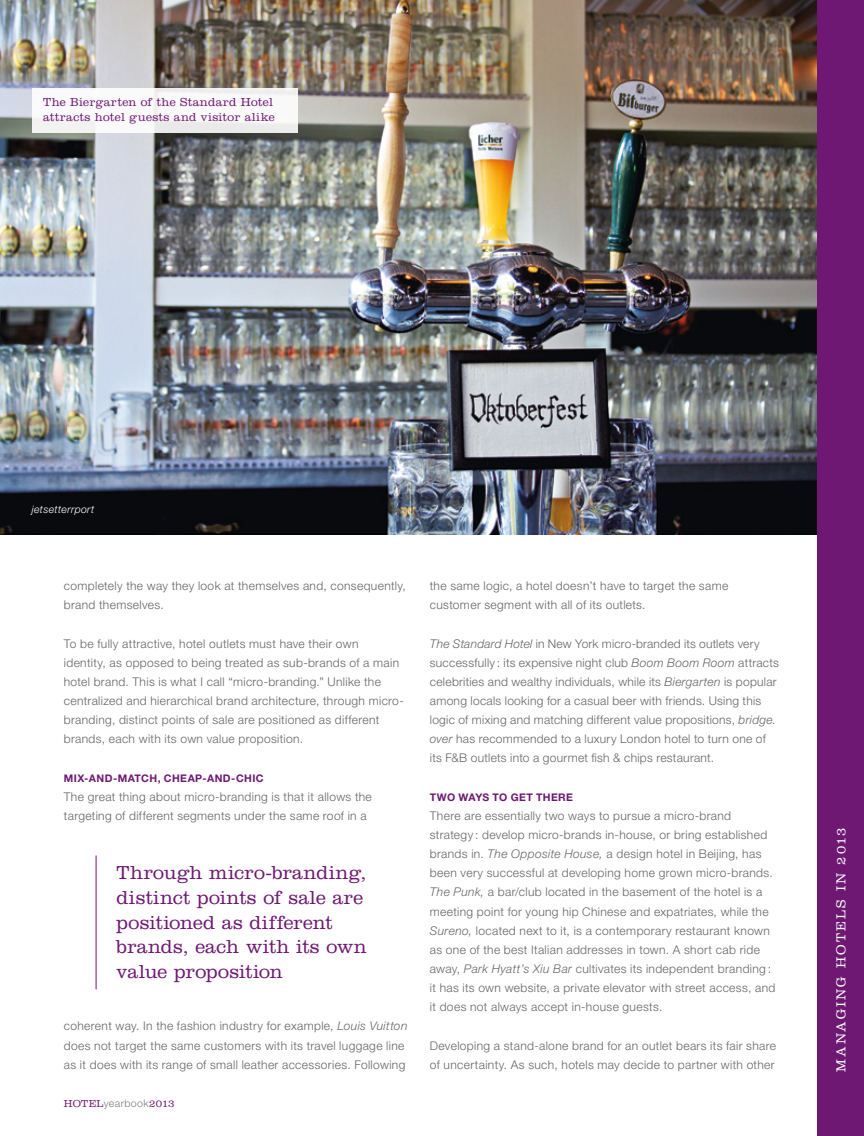
<style>
.page{position:relative;width:864px;height:1136px;background:#fff}
.page>*{position:absolute;margin:0;border:0;box-sizing:border-box;transform-origin:0 0}
.t1{font:300 19.5px/24.8px "Clarendon";letter-spacing:.005em;color:#6e1873}
.t2{font:300 13.5px "Clarendon";letter-spacing:.125em;color:#fff}
.t3{font:300 12px/19.2px "Helvetica Neue";letter-spacing:.03em;color:#646567}
.t4{font:300 12px/15px "Clarendon";letter-spacing:.025em;color:#6e1873}
.t5{font:700 10.5px "Helvetica Neue";letter-spacing:.04em;color:#6e1873}
.t6{font:300 10.5px "Clarendon";letter-spacing:.025em;color:#6e1873}
.t7{font:italic 300 10.5px "Helvetica Neue";letter-spacing:.035em;color:#fff}
.s1{font-style:italic}
.s2{font-family:"Helvetica Neue";color:#7b7c7e}
</style>
<div class="page">
<img style="left:0;top:0;width:816px;height:534px">
<div style="left:816px;top:0;width:47px;height:1135px;background:#6e1873"></div>
<hr style="left:96px;top:855px;width:1px;height:133px;background:#6e1873">
<div style="left:32px;top:88px;width:265px;height:44px;background:#fff"></div>
<p class="t4" style="left:43px;top:94px;width:233px">The Biergarten of the Standard Hotel attracts hotel guests and visitor alike</p>
<p class="t7" style="left:32px;top:503px;width:64px">jetsetterrport</p>
<p class="t3" style="left:64px;top:576px;width:343px">completely the way they look at themselves and, consequently, brand themselves.</p>
<p class="t3" style="left:64px;top:633px;width:341px">To be fully attractive, hotel outlets must have their own<br>identity, as opposed to being treated as sub-brands of a main hotel brand. This is what I call “micro-branding.” Unlike the centralized and hierarchical brand architecture, through micro&shy;branding, distinct points of sale are positioned as different brands, each with its own value proposition.</p>
<p class="t5" style="left:64px;top:771px;width:34px">MIX-AND</p>
<p class="t5" style="left:113px;top:771px;width:60px">-MATCH , CHEAP</p>
<p class="t5" style="left:202px;top:771px;width:14px">-AND</p>
<p class="t5" style="left:231px;top:771px;width:33px">-CH IC</p>
<p class="t3" style="left:64px;top:786px;width:309px">The great thing about micro-branding is that it allows the targeting of different segments under the same roof in a</p>
<h1 class="t1" style="left:117px;top:859px;width:251px">Through micro-branding, distinct points of sale are positioned as different brands, each with its own value proposition</h1>
<p class="t3" style="left:64px;top:1016px;width:345px">coherent way. In the fashion industry for example, <span class="s1">Louis Vuitton </span>does not target the same customers with its travel luggage line as it does with its range of small leather accessories. Following</p>
<p class="t6" style="left:64px;top:1097px;width:112px">HOTEL<span class="s2">yearbook</span>2013</p>
<p class="t3" style="left:429px;top:576px;width:300px">the same logic, a hotel doesn’t have to target the same customer segment with all of its outlets.</p>
<p class="t3" style="left:429px;top:633px;width:350px"><span class="s1">The Standard Hotel</span> in New York micro-branded its outlets very successfully : its expensive night club <span class="s1">Boom Boom Room</span> attracts celebrities and wealthy individuals, while its <span class="s1">Biergarten</span> is popular among locals looking for a casual beer with friends. Using this logic of mixing and matching different value propositions, <span class="s1">bridge. over</span> has recommended to a luxury London hotel to turn one of its F&amp;B outlets into a gourmet fish &amp; chips restaurant.</p>
<p class="t5" style="left:429px;top:790px;width:10px">TWO</p>
<p class="t5" style="left:458px;top:790px;width:9px">WAY</p>
<p class="t5" style="left:482px;top:790px;width:91px">S TO GET THERE</p>
<p class="t3" style="left:429px;top:805px;width:347px">There are essentially two ways to pursue a micro-brand strategy : develop micro-brands in-house, or bring established brands in. <span class="s1">The Opposite House,</span> a design hotel in Beijing, has been very successful at developing home grown micro-brands.<br><span class="s1">The Punk,</span> a bar/club located in the basement of the hotel is a meeting point for young hip Chinese and expatriates, while the <span class="s1">Sureno,</span> located next to it, is a contemporary restaurant known as one of the best Italian addresses in town. A short cab ride away, <span class="s1">Park Hyatt’s Xiu Bar</span> cultivates its independent branding : it has its own website, a private elevator with street access, and it does not always accept in-house guests.</p>
<p class="t3" style="left:429px;top:1035px;width:347px">Developing a stand-alone brand for an outlet bears its fair share of uncertainty. As such, hotels may decide to partner with other</p>
<p class="t2" style="left:832px;top:1071px;width:245px;rotate:-90deg">MANAGing hotels IN 2013</p>
</div>
